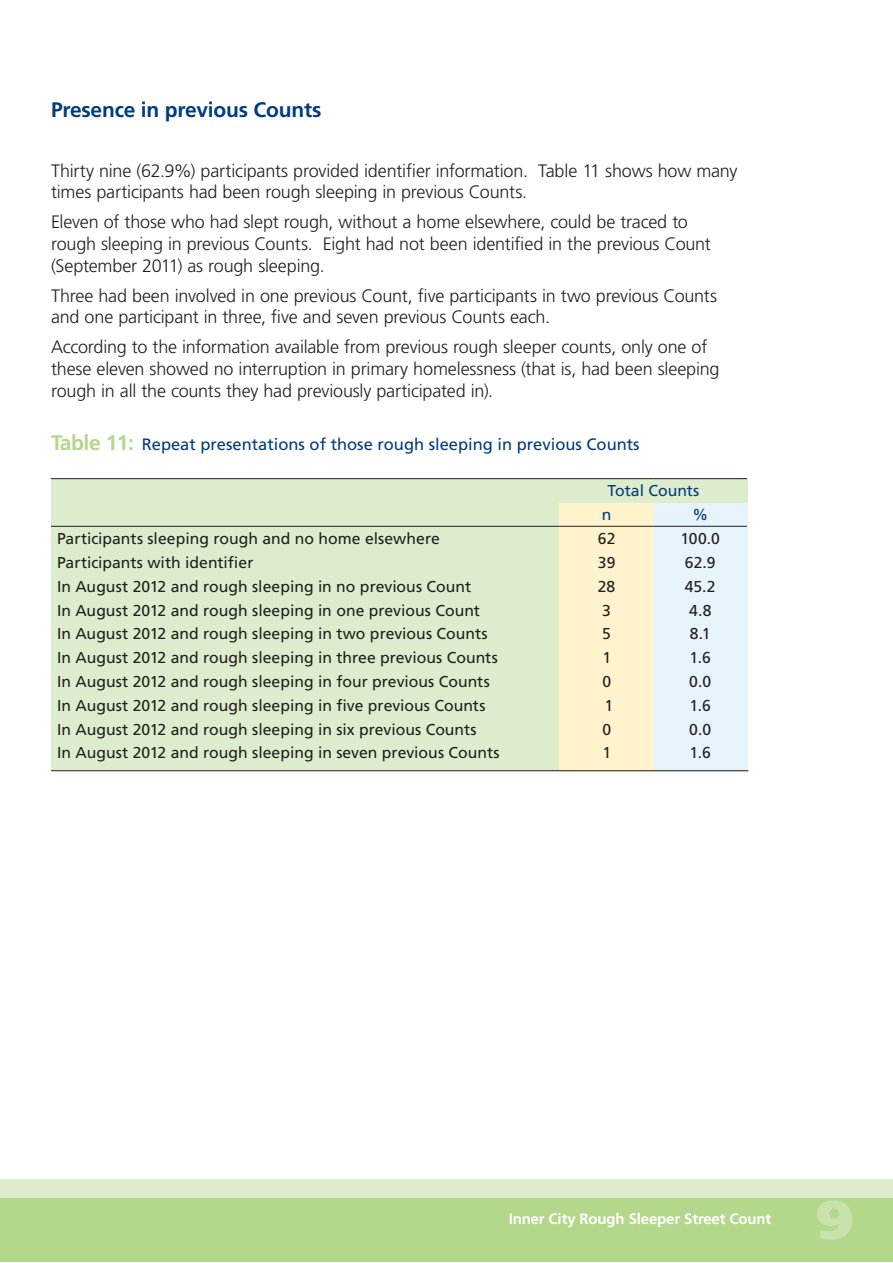
<style>
.page{position:relative;width:893px;height:1263px;background:#fff}
.page>*{position:absolute;margin:0;border:0;box-sizing:border-box;transform-origin:0 0}
.t1{font:900 54.45px "Frutiger LT Std";color:#c9e2ac}
.t2{font:700 21px "Frutiger LT Std";letter-spacing:-.01em;color:#013d7d}
.t3{font:300 18px/21.6px "Frutiger LT Std";letter-spacing:-.01em;color:#231f20}
.t4{font:16.5px "Frutiger LT Std";color:#013d7d}
.t5{font:15.75px "Frutiger LT Std";color:#231f20}
.t6{font:15.75px/23.9px "Frutiger LT Std";color:#013d7d}
.t7{font:700 15px "Frutiger LT Std";letter-spacing:-.01em;color:#fff}
.s1{font-weight:700;font-size:21px;color:#b3d78b}
</style>
<div class="page">
<div style="left:0;top:1179px;width:893px;height:34px;background:#ddeccd"></div>
<div style="left:0;top:1198px;width:893px;height:64px;background:#b3d78b"></div>
<div style="left:558px;top:502px;width:95px;height:269px;background:#fef3cc"></div>
<div style="left:653px;top:502px;width:95px;height:269px;background:#e6f3fb"></div>
<div style="left:51px;top:478px;width:507px;height:293px;background:#ddeccd"></div>
<div style="left:558px;top:478px;width:190px;height:25px;background:#ddeccd"></div>
<hr style="left:51px;top:478px;width:509px;height:1px;background:#231f20">
<hr style="left:560px;top:478px;width:93px;height:1px;background:#231f20">
<hr style="left:653px;top:478px;width:94px;height:1px;background:#231f20">
<hr style="left:51px;top:526px;width:509px;height:1px;background:#231f20">
<hr style="left:560px;top:526px;width:93px;height:1px;background:#231f20">
<hr style="left:653px;top:526px;width:94px;height:1px;background:#231f20">
<hr style="left:51px;top:770px;width:697px;height:1px;background:#231f20">
<p class="t2" style="left:51px;top:97px;width:272px">Presence in previous Counts</p>
<p class="t3" style="left:51px;top:160px;width:688px">Thirty nine (62.9%) participants provided identifier information. Table 11 shows how many times participants had been rough sleeping in previous Counts.</p>
<p class="t3" style="left:51px;top:212px;width:661px">Eleven of those who had slept rough, without a home elsewhere, could be traced to rough sleeping in previous Counts. Eight had not been identified in the previous Count (September 2011) as rough sleeping.</p>
<p class="t3" style="left:51px;top:285px;width:668px">Three had been involved in one previous Count, five participants in two previous Counts and one participant in three, five and seven previous Counts each.</p>
<p class="t3" style="left:51px;top:337px;width:670px">According to the information available from previous rough sleeper counts, only one of these eleven showed no interruption in primary homelessness (that is, had been sleeping rough in all the counts they had previously participated in).</p>
<p class="t4" style="left:51px;top:435px;width:590px"><span class="s1">Table 11:</span> Repeat presentations of those rough sleeping in previous Counts</p>
<p class="t6" style="left:602px;top:479px;width:99px;text-indent:6px">Total Counts n</p>
<p class="t6" style="left:692px;top:503px;width:17px">%</p>
<p class="t5" style="left:57px;top:529px;width:384px">Participants sleeping rough and no home elsewhere</p>
<p class="t5" style="left:598px;top:529px;width:19px">62</p>
<p class="t5" style="left:680px;top:529px;width:41px">100.0</p>
<p class="t5" style="left:57px;top:553px;width:198px">Participants with identifier</p>
<p class="t5" style="left:598px;top:553px;width:19px">39</p>
<p class="t5" style="left:685px;top:553px;width:32px">62.9</p>
<p class="t5" style="left:57px;top:577px;width:416px">In August 2012 and rough sleeping in no previous Count</p>
<p class="t5" style="left:598px;top:577px;width:19px">28</p>
<p class="t5" style="left:685px;top:577px;width:33px">45.2</p>
<p class="t5" style="left:57px;top:601px;width:425px">In August 2012 and rough sleeping in one previous Count</p>
<p class="t5" style="left:602px;top:601px;width:10px">3</p>
<p class="t5" style="left:689px;top:601px;width:24px">4.8</p>
<p class="t5" style="left:57px;top:625px;width:432px">In August 2012 and rough sleeping in two previous Counts</p>
<p class="t5" style="left:602px;top:625px;width:10px">5</p>
<p class="t5" style="left:690px;top:625px;width:22px">8.1</p>
<p class="t5" style="left:57px;top:648px;width:442px">In August 2012 and rough sleeping in three previous Counts</p>
<p class="t5" style="left:602px;top:648px;width:10px">1</p>
<p class="t5" style="left:690px;top:648px;width:23px">1.6</p>
<p class="t5" style="left:57px;top:672px;width:434px">In August 2012 and rough sleeping in four previous Counts</p>
<p class="t5" style="left:602px;top:672px;width:10px">0</p>
<p class="t5" style="left:689px;top:672px;width:23px">0.0</p>
<p class="t5" style="left:57px;top:696px;width:430px">In August 2012 and rough sleeping in five previous Counts</p>
<p class="t5" style="left:604px;top:696px;width:10px">1</p>
<p class="t5" style="left:690px;top:696px;width:23px">1.6</p>
<p class="t5" style="left:57px;top:720px;width:421px">In August 2012 and rough sleeping in six previous Counts</p>
<p class="t5" style="left:602px;top:720px;width:10px">0</p>
<p class="t5" style="left:689px;top:720px;width:23px">0.0</p>
<p class="t5" style="left:57px;top:744px;width:444px">In August 2012 and rough sleeping in seven previous Counts</p>
<p class="t5" style="left:602px;top:744px;width:10px">1</p>
<p class="t5" style="left:690px;top:744px;width:23px">1.6</p>
<p class="t7" style="left:509px;top:1210px;width:264px">Inner City Rough Sleeper Street Count</p>
<h1 class="t1" style="left:816px;top:1187px;width:39px">9</h1>
</div>
